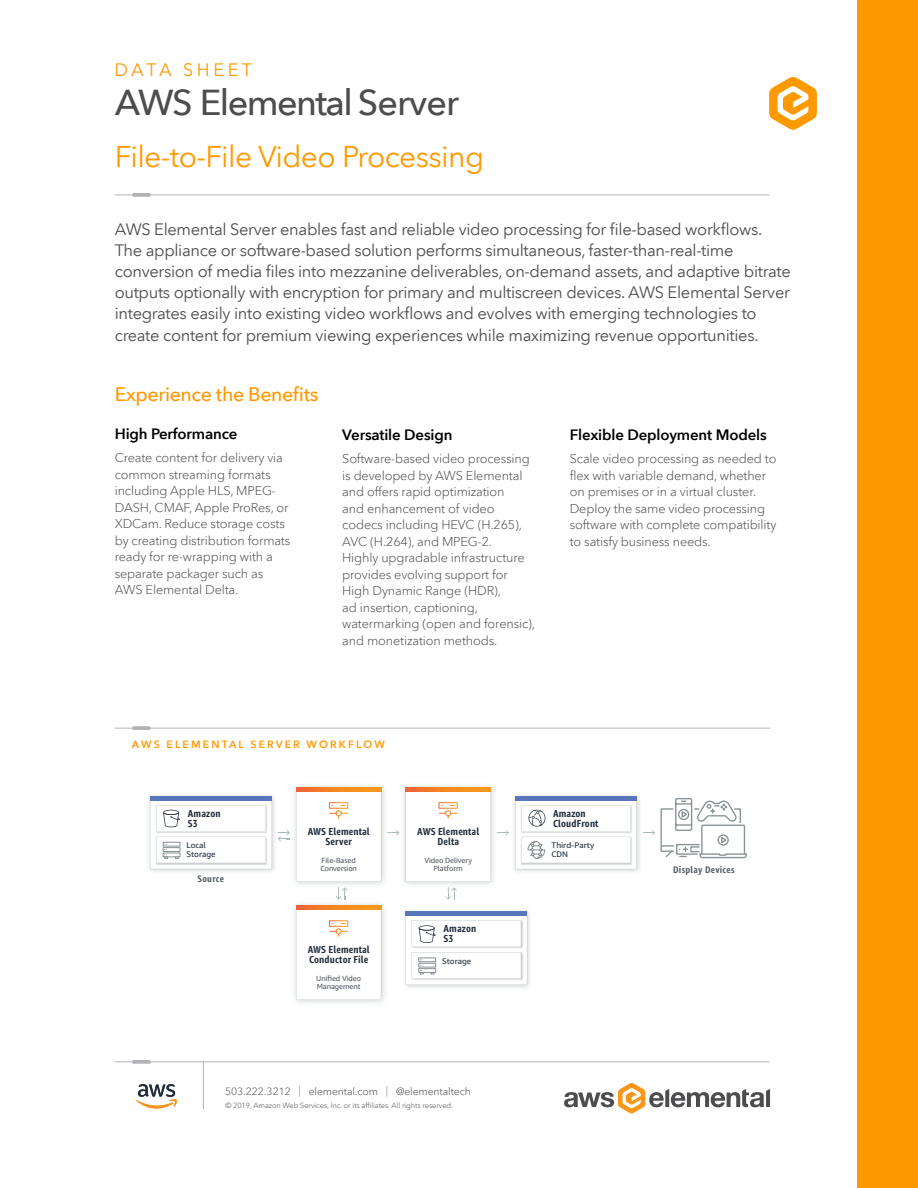
<style>
.page{position:relative;width:918px;height:1188px;background:#fff}
.page>*{position:absolute;margin:0;border:0;box-sizing:border-box;transform-origin:0 0}
.t1{font:500 36px "Avenir Next LT Pro";letter-spacing:-.045em;color:#4d4d4f}
.HEAD_01{font:30px "Avenir Next LT Pro";letter-spacing:-.02em;color:#f90}
.INTRO_PARA{font:500 19.5px "Avenir Next LT Pro";letter-spacing:-.02em;color:#f90}
.INTRO_PARA-2{font:18px "Avenir Next LT Pro";letter-spacing:.2em;color:#f90}
.INTRO_PARA-3{font:16.5px/21.1px "Avenir Next LT Pro";letter-spacing:-.02em;color:#4d4d4f}
.t2{font:600 15px "Avenir Next LT Pro";letter-spacing:-.01em;color:#000}
.Paragraph_Style_1{font:300 12.75px/16.5px "Avenir Next LT Pro";letter-spacing:-.01em;color:#4d4d4f}
.t3{font:300 10.5px "Avenir Next LT Pro";letter-spacing:-.01em;color:#4d4d4f}
.t4{font:600 10.5px "Avenir Next LT Pro";letter-spacing:.2em;color:#f90}
.t5{font:700 10.2px/10.2px "Amazon Ember Cd";letter-spacing:.01em;color:#232e3d}
.t6{font:700 9.45px "Amazon Ember Cd";letter-spacing:.03em;color:#545b64}
.t7{font:8.1px/8.9px "Amazon Ember";color:#202e3e}
.t8{font:7.5px/8.1px "Amazon Ember";letter-spacing:-.01em;color:#545b64}
.t9{font:300 7.5px "Avenir Next LT Pro";letter-spacing:-.01em;color:#4d4d4f}
.s1{font-weight:100}
</style>
<div class="page">
<hr style="left:115px;top:195px;width:655px;height:1px;background:#b1b3b6">
<svg style="left:132px;top:193px;width:19px;height:4px"></svg>
<hr style="left:115px;top:1061px;width:654px;height:1px;background:#b1b3b6">
<svg style="left:132px;top:1060px;width:19px;height:4px"></svg>
<svg style="left:564px;top:1083px;width:206px;height:31px"></svg>
<hr style="left:203px;top:1062px;width:1px;height:47px;background:#b1b3b6">
<svg style="left:136px;top:1084px;width:41px;height:25px"></svg>
<svg style="left:769px;top:77px;width:48px;height:53px"></svg>
<div style="left:857px;top:0;width:61px;height:1188px;background:#f90"></div>
<hr style="left:115px;top:728px;width:655px;height:1px;background:#b1b3b6">
<svg style="left:132px;top:726px;width:19px;height:4px"></svg>
<img style="left:514px;top:795px;width:126px;height:77px">
<svg style="left:643px;top:798px;width:104px;height:61px"></svg>
<img style="left:294px;top:905px;width:91px;height:98px">
<img style="left:295px;top:785px;width:90px;height:100px">
<svg style="left:296px;top:887px;width:85px;height:112px"></svg>
<img style="left:396px;top:785px;width:101px;height:100px">
<svg style="left:497px;top:796px;width:140px;height:73px"></svg>
<svg style="left:387px;top:830px;width:13px;height:5px"></svg>
<svg style="left:445px;top:887px;width:12px;height:13px"></svg>
<svg style="left:406px;top:788px;width:85px;height:93px"></svg>
<img style="left:148px;top:795px;width:130px;height:77px">
<svg style="left:278px;top:788px;width:103px;height:93px"></svg>
<svg style="left:150px;top:796px;width:122px;height:73px"></svg>
<img style="left:404px;top:911px;width:126px;height:77px">
<svg style="left:406px;top:912px;width:121px;height:73px"></svg>
<p class="INTRO_PARA-2" style="left:114px;top:59px;width:139px">DATA SHEET</p>
<p class="t1" style="left:115px;top:80px;width:346px">AWS Elemental Server</p>
<p class="HEAD_01" style="left:115px;top:139px;width:371px">File-to-File Video Processing</p>
<p class="INTRO_PARA-3" style="left:115px;top:219px;width:678px">AWS Elemental Server enables fast and reliable video processing for file-based workflows.<br>The appliance or software-based solution performs simultaneous, faster-than-real-time conversion of media files into mezzanine deliverables, on-demand assets, and adaptive bitrate outputs optionally with encryption for primary and multiscreen devices. AWS Elemental Server integrates easily into existing video workflows and evolves with emerging technologies to create content for premium viewing experiences while maximizing revenue opportunities.</p>
<p class="INTRO_PARA" style="left:115px;top:383px;width:205px">Experience the Benefits</p>
<p class="t2" style="left:115px;top:425px;width:124px">High Performance</p>
<p class="Paragraph_Style_1" style="left:115px;top:449px;width:177px">Create content for delivery via common streaming formats including Apple HLS, MPEG-<br>DASH, CMAF, Apple ProRes, or<br>XDCam. Reduce storage costs by creating distribution formats ready for re-wrapping with a separate packager such as<br>AWS Elemental Delta.</p>
<p class="t2" style="left:342px;top:426px;width:112px">Versatile Design</p>
<p class="Paragraph_Style_1" style="left:342px;top:451px;width:194px">Software-based video processing is developed by AWS Elemental and offers rapid optimization<br>and enhancement of video codecs including HEVC (H.265),<br>AVC (H.264), and MPEG-2.<br>Highly upgradable infrastructure provides evolving support for<br>High Dynamic Range (HDR),<br>ad insertion, captioning, watermarking (open and forensic), and monetization methods.</p>
<p class="t2" style="left:570px;top:426px;width:199px">Flexible Deployment Models</p>
<p class="Paragraph_Style_1" style="left:570px;top:451px;width:208px">Scale video processing as needed to flex with variable demand, whether on premises or in a virtual cluster.<br>Deploy the same video processing software with complete compatibility to satisfy business needs.</p>
<p class="t4" style="left:132px;top:737px;width:255px">AWS ELEMENTAL SERVER WORKFLOW</p>
<p class="t5" style="left:188px;top:808px;width:34px">Amazon<br>S3</p>
<p class="t7" style="left:186px;top:841px;width:31px">Local<br>Storage</p>
<p class="t6" style="left:198px;top:873px;width:28px">Source</p>
<p class="t5" style="left:308px;top:826px;width:63px;text-align:center">AWS Elemental<br>Server</p>
<p class="t8" style="left:320px;top:856px;width:38px">File-Based<br>Conversion</p>
<p class="t5" style="left:308px;top:944px;width:63px">AWS Elemental<br>Conductor File</p>
<p class="t8" style="left:316px;top:974px;width:46px">Unified Video<br>Management</p>
<p class="t5" style="left:417px;top:826px;width:63px;text-align:center">AWS Elemental<br>Delta</p>
<p class="t8" style="left:424px;top:856px;width:49px;text-align:center">Video Delivery<br>Platform</p>
<p class="t5" style="left:444px;top:924px;width:34px">Amazon<br>S3</p>
<p class="t7" style="left:442px;top:957px;width:31px">Storage</p>
<p class="t5" style="left:553px;top:808px;width:47px">Amazon<br>CloudFront</p>
<p class="t7" style="left:552px;top:841px;width:44px">Third-Party<br>CDN</p>
<p class="t6" style="left:673px;top:863px;width:63px">Display Devices</p>
<p class="t3" style="left:225px;top:1085px;width:247px">503.222.3212 <span class="s1">|</span> elemental.com <span class="s1">|</span> @elementaltech</p>
<p class="t9" style="left:225px;top:1100px;width:229px">© 2019, Amazon Web Services, Inc. or its affiliates. All rights reserved.</p>
</div>
